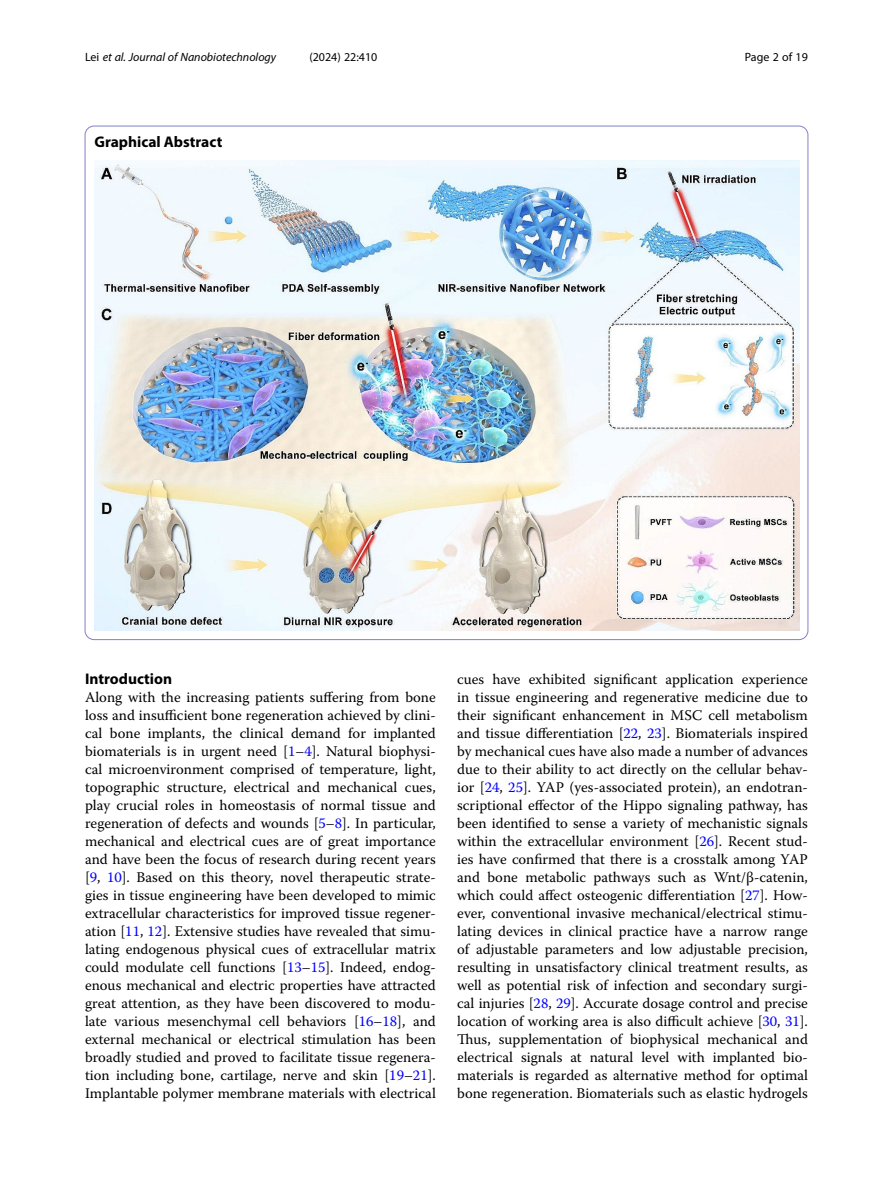
<style>
.page{position:relative;width:893px;height:1191px;background:#fff}
.page>*{position:absolute;margin:0;border:0;box-sizing:border-box;transform-origin:0 0}
.Abstract_UNstructure{font:700 15.45px "Myriad Pro";color:#000}
.Head_1{font:700 15.45px "Myriad Pro";color:#000}
.Body_Text{font:14.7px/18px "Warnock Pro";color:#000;text-align:justify}
.t1{font:italic 12px "Myriad Pro";color:#000}
.t2{font:12px "Myriad Pro";color:#000}
.s1{font-style:normal}
.s2{color:#00f}
</style>
<div class="page">
<img style="left:94px;top:161px;width:705px;height:469px">
<p class="t1" style="left:85px;top:50px;width:193px"><span class="s1">Lei</span> et al. Journal of Nanobiotechnology</p>
<p class="t2" style="left:309px;top:50px;width:70px">(2024) 22:410</p>
<p class="t2" style="left:745px;top:50px;width:65px">Page 2 of 19</p>
<p class="Abstract_UNstructure" style="left:94px;top:132px;width:129px">Graphical Abstract</p>
<p class="Head_1" style="left:85px;top:669px;width:89px">Introduction</p>
<p class="Body_Text" style="left:85px;top:688px;width:352px">Along with the increasing patients suffering from bone loss and insufficient bone regeneration achieved by clini&shy;cal bone implants, the clinical demand for implanted biomaterials is in urgent need [<span class="s2">1</span>–<span class="s2">4</span>]. Natural biophysi&shy;cal microenvironment comprised of temperature, light, topographic structure, electrical and mechanical cues, play crucial roles in homeostasis of normal tissue and regeneration of defects and wounds [<span class="s2">5</span>–<span class="s2">8</span>]. In particular, mechanical and electrical cues are of great importance and have been the focus of research during recent years [<span class="s2">9</span>, <span class="s2">10</span>]. Based on this theory, novel therapeutic strate&shy;gies in tissue engineering have been developed to mimic extracellular characteristics for improved tissue regener&shy;ation [<span class="s2">11</span>, <span class="s2">12</span>]. Extensive studies have revealed that simu&shy;lating endogenous physical cues of extracellular matrix could modulate cell functions [<span class="s2">13</span>–<span class="s2">15</span>]. Indeed, endog&shy;enous mechanical and electric properties have attracted great attention, as they have been discovered to modu&shy;late various mesenchymal cell behaviors [<span class="s2">16</span>–<span class="s2">18</span>], and external mechanical or electrical stimulation has been broadly studied and proved to facilitate tissue regenera&shy;tion including bone, cartilage, nerve and skin [<span class="s2">19</span>–<span class="s2">21</span>].<br>Implantable polymer membrane materials with electrical</p>
<p class="Body_Text" style="left:457px;top:670px;width:352px">cues have exhibited significant application experience in tissue engineering and regenerative medicine due to their significant enhancement in MSC cell metabolism and tissue differentiation [<span class="s2">22</span>, <span class="s2">23</span>]. Biomaterials inspired by mechanical cues have also made a number of advances due to their ability to act directly on the cellular behav&shy;ior [<span class="s2">24</span>, <span class="s2">25</span>]. YAP (yes-associated protein), an endotran&shy;scriptional effector of the Hippo signaling pathway, has been identified to sense a variety of mechanistic signals within the extracellular environment [<span class="s2">26</span>]. Recent stud&shy;ies have confirmed that there is a crosstalk among YAP and bone metabolic pathways such as Wnt/β-catenin, which could affect osteogenic differentiation [<span class="s2">27</span>]. How&shy;ever, conventional invasive mechanical/electrical stimu&shy;lating devices in clinical practice have a narrow range of adjustable parameters and low adjustable precision, resulting in unsatisfactory clinical treatment results, as well as potential risk of infection and secondary surgi&shy;cal injuries [<span class="s2">28</span>, <span class="s2">29</span>]. Accurate dosage control and precise location of working area is also difficult achieve [<span class="s2">30</span>, <span class="s2">31</span>].<br>Thus, supplementation of biophysical mechanical and electrical signals at natural level with implanted bio&shy;materials is regarded as alternative method for optimal bone regeneration. Biomaterials such as elastic hydrogels</p>
</div>
